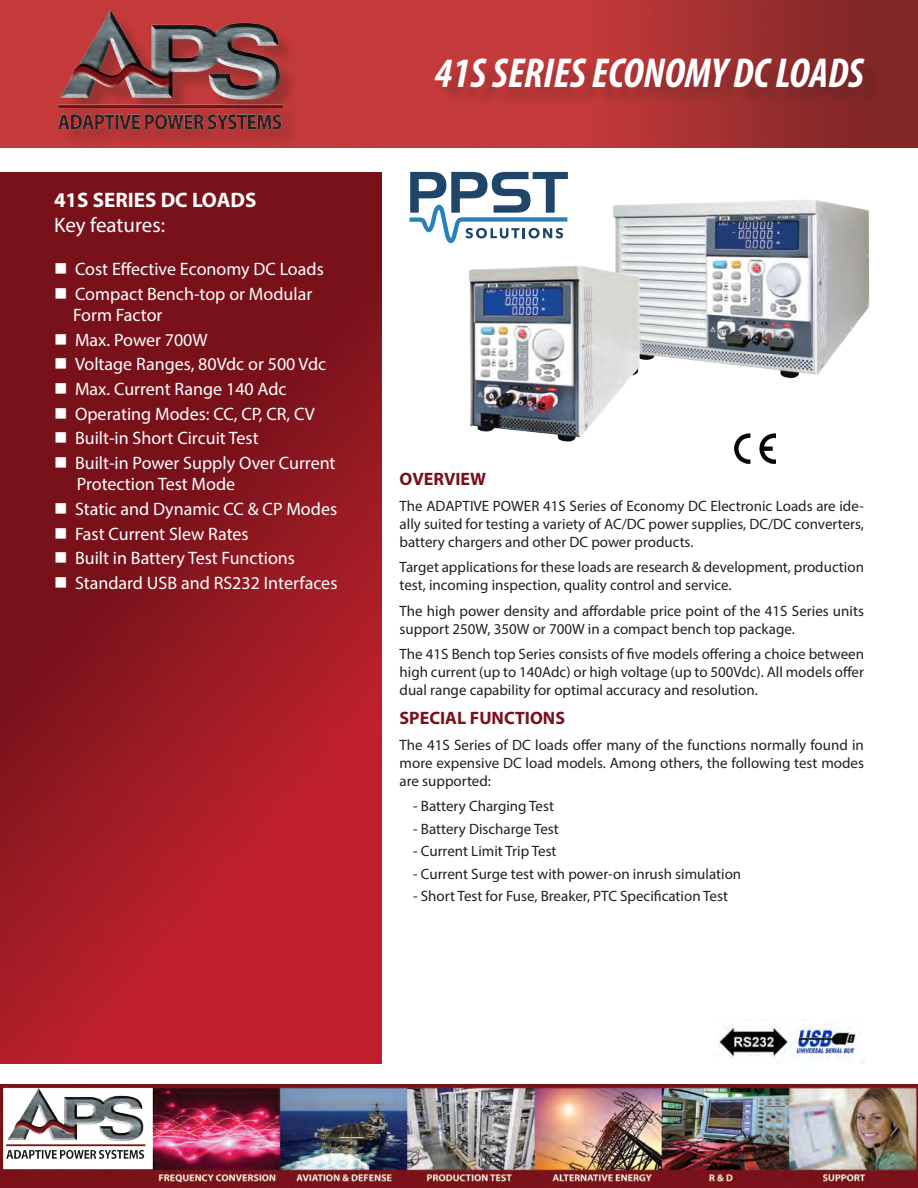
<style>
.page{position:relative;width:918px;height:1188px;background:#fff}
.page>*{position:absolute;margin:0;border:0;box-sizing:border-box;transform-origin:0 0}
.t1{font:italic 700 condensed 42px "Myriad Pro";color:#fff}
.t2{font:700 21px "Myriad Pro";color:#fff}
.t3{font:21px "Myriad Pro";color:#fff}
.t4{font:18px/21.6px "Myriad Pro";color:#fff}
.t5{font:700 18px "Myriad Pro";color:#79111b}
.t6{font:15px/18px "Myriad Pro";color:#231f20;text-align:justify}
</style>
<div class="page">
<img style="left:0;top:173px;width:382px;height:891px">
<img style="left:0;top:0;width:918px;height:148px">
<img style="left:0;top:1085px;width:918px;height:103px">
<img style="left:40px;top:0;width:259px;height:148px">
<div style="left:438px;top:61px;width:445px;height:44px;background:#231f20;opacity:.25"></div>
<img style="left:734px;top:434px;width:41px;height:29px">
<img style="left:715px;top:1019px;width:150px;height:45px">
<svg style="left:410px;top:172px;width:158px;height:71px"></svg>
<img style="left:613px;top:200px;width:257px;height:179px">
<img style="left:469px;top:262px;width:176px;height:180px">
<svg style="left:56px;top:263px;width:10px;height:11px"></svg>
<svg style="left:56px;top:288px;width:10px;height:10px"></svg>
<svg style="left:56px;top:334px;width:10px;height:10px"></svg>
<svg style="left:56px;top:358px;width:10px;height:11px"></svg>
<svg style="left:56px;top:383px;width:10px;height:11px"></svg>
<svg style="left:56px;top:408px;width:10px;height:10px"></svg>
<svg style="left:56px;top:432px;width:10px;height:11px"></svg>
<svg style="left:56px;top:457px;width:10px;height:10px"></svg>
<svg style="left:56px;top:503px;width:10px;height:11px"></svg>
<svg style="left:56px;top:528px;width:10px;height:10px"></svg>
<svg style="left:56px;top:552px;width:10px;height:11px"></svg>
<svg style="left:56px;top:577px;width:10px;height:10px"></svg>
<p class="t2" style="left:54px;top:186px;width:204px">41S SERIES DC LOADS</p>
<p class="t3" style="left:54px;top:212px;width:113px">Key features:</p>
<p class="t4" style="left:75px;top:258px;width:250px">Cost Effective Economy DC Loads</p>
<p class="t4" style="left:73px;top:282px;width:241px">Compact Bench-top or Modular<br>Form Factor</p>
<p class="t4" style="left:75px;top:329px;width:134px">Max. Power 700W</p>
<p class="t4" style="left:75px;top:353px;width:253px">Voltage Ranges, 80Vdc or 500 Vdc</p>
<p class="t4" style="left:75px;top:378px;width:213px">Max. Current Range 140 Adc</p>
<p class="t4" style="left:75px;top:402px;width:241px">Operating Modes: CC, CP, CR, CV</p>
<p class="t4" style="left:75px;top:427px;width:185px">Built-in Short Circuit Test</p>
<p class="t4" style="left:75px;top:452px;width:262px">Built-in Power Supply Over Current<br>Protection Test Mode</p>
<p class="t4" style="left:75px;top:498px;width:264px">Static and Dynamic CC &amp; CP Modes</p>
<p class="t4" style="left:75px;top:522px;width:175px">Fast Current Slew Rates</p>
<p class="t4" style="left:75px;top:547px;width:222px">Built in Battery Test Functions</p>
<p class="t4" style="left:75px;top:572px;width:264px">Standard USB and RS232 Interfaces</p>
<p class="t1" style="left:435px;top:47px;width:431px">41S SERIES ECONOMY DC LOADS</p>
<p class="t5" style="left:400px;top:467px;width:88px">OVERVIEW</p>
<p class="t6" style="left:400px;top:496px;width:466px">The ADAPTIVE POWER 41S Series of Economy DC Electronic Loads are ide&shy;ally suited for testing a variety of AC/DC power supplies, DC/DC converters, battery chargers and other DC power products.</p>
<p class="t6" style="left:400px;top:558px;width:466px">Target applications for these loads are research &amp; development, production test, incoming inspection, quality control and service.</p>
<p class="t6" style="left:400px;top:601px;width:466px">The high power density and affordable price point of the 41S Series units support 250W, 350W or 700W in a compact bench top package.</p>
<p class="t6" style="left:400px;top:645px;width:466px">The 41S Bench top Series consists of five models offering a choice between high current (up to 140Adc) or high voltage (up to 500Vdc). All models offer dual range capability for optimal accuracy and resolution.</p>
<p class="t5" style="left:400px;top:706px;width:167px">SPECIAL FUNCTIONS</p>
<p class="t6" style="left:400px;top:735px;width:466px">The 41S Series of DC loads offer many of the functions normally found in more expensive DC load models. Among others, the following test modes are supported:</p>
<p class="t6" style="left:413px;top:797px;width:142px">- Battery Charging Test</p>
<p class="t6" style="left:413px;top:819px;width:147px">- Battery Discharge Test</p>
<p class="t6" style="left:413px;top:842px;width:145px">- Current Limit Trip Test</p>
<p class="t6" style="left:413px;top:864px;width:330px">- Current Surge test with power-on inrush simulation</p>
<p class="t6" style="left:413px;top:887px;width:316px">- Short Test for Fuse, Breaker, PTC Specification Test</p>
</div>
